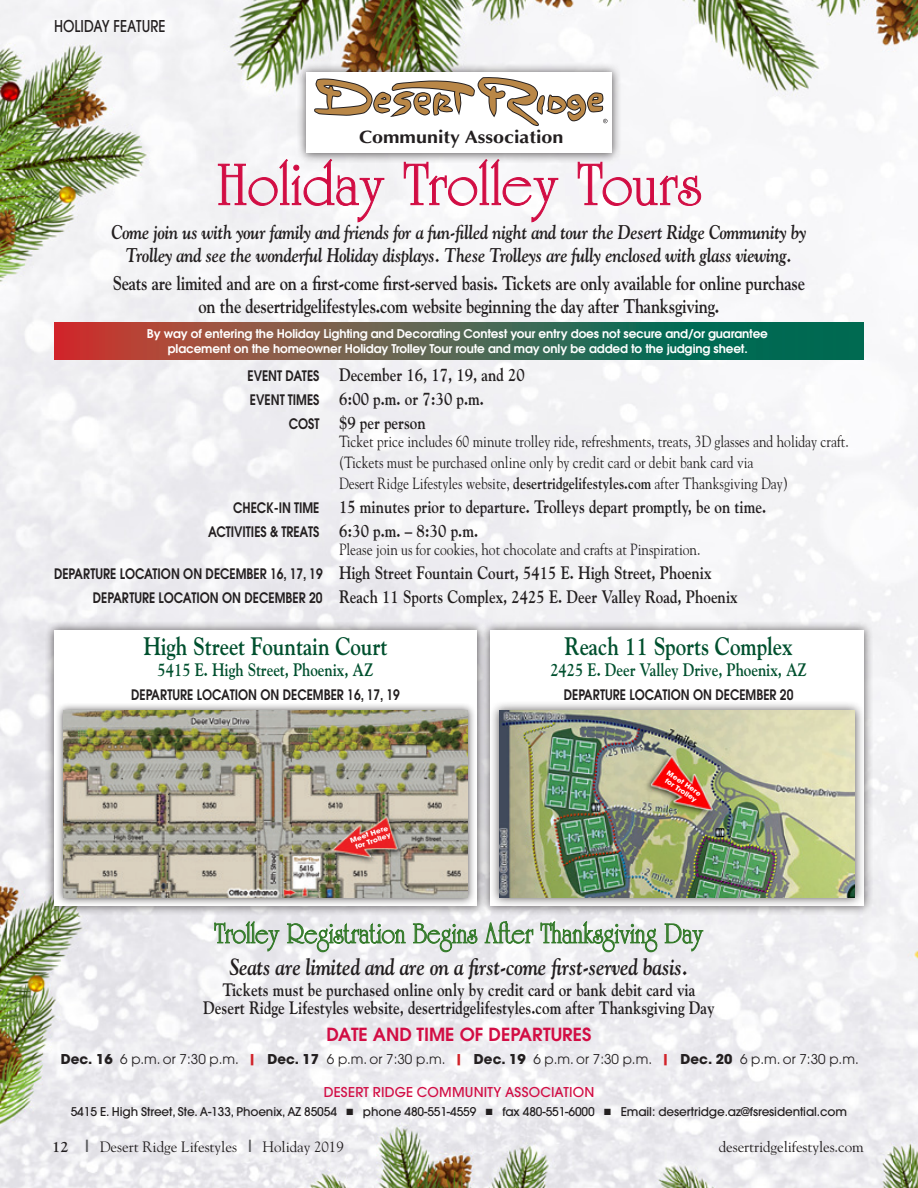
<style>
.page{position:relative;width:918px;height:1188px;background:#fff}
.page>*{position:absolute;margin:0;border:0;box-sizing:border-box;transform-origin:0 0}
.t1{font:63px "University Roman";letter-spacing:.01em;color:#d20d44}
.t2{font:29.7px "University Roman";color:#357b2b;scale:.91 1}
.t3{font:700 25.2px "Goudy";letter-spacing:-.005em;color:#00502e;scale:.83 1}
.t4{font:italic 700 23.4px "Goudy";letter-spacing:-.015em;color:#231f20;scale:.83 1}
.t5{font:italic 700 19.8px/22.5px "Goudy";letter-spacing:-.015em;color:#231f20;text-align:center;scale:.83 1}
.t6{font:700 19.8px/22.5px "Goudy";letter-spacing:-.015em;color:#231f20;text-align:center;scale:.83 1}
.t7{font:700 18px/24px "Goudy";color:#231f20;scale:.83 1}
.t8{font:700 18px "Goudy";letter-spacing:-.005em;color:#00502e;scale:.83 1}
.t9{font:600 18px "Avant Garde";color:#d20d44}
.t10{font:700 18px "Optima";color:#231f20;scale:1.1 1}
.t11{font:16.2px/21px "Goudy";color:#231f20;scale:.83 1}
.t12{font:500 16.2px "Avant Garde";letter-spacing:.005em;color:#231f20;scale:.83 1}
.t13{font:15px "Goudy";letter-spacing:-.005em;color:#231f20}
.t14{font:600 14.4px "Avant Garde";color:#231f20;scale:.83 1}
.t15{font:13.5px "Avant Garde";color:#231f20}
.t16{font:500 13.5px "Avant Garde";letter-spacing:.015em;color:#d20d44}
.t17{font:600 12px/15px "Avant Garde";letter-spacing:-.01em;color:#fff;text-align:center}
.t18{font:500 12px "Avant Garde";letter-spacing:-.01em;color:#231f20}
.t19{font:700 6.75px/7.5px "Avant Garde";color:#fff;text-align:center;scale:1.11 1}
.s1{font-family:"Avant Garde";font-weight:600;font-size:14.4px}
.s2{font-weight:700}
.s3{font-family:"Goudy";font-weight:700;font-size:18px}
.s4{font-weight:700;color:#d1232a}
.s5{font-family:"Goudy Heavyface";font-size:17.1px;color:#57585a}
</style>
<div class="page">
<img style="left:0;top:0;width:918px;height:1188px">
<svg style="left:218px;top:158px;width:167px;height:65px"></svg>
<svg style="left:403px;top:163px;width:156px;height:60px"></svg>
<svg style="left:577px;top:162px;width:124px;height:44px"></svg>
<svg style="left:54px;top:322px;width:810px;height:38px;background:#555f4c"></svg>
<div style="left:44px;top:620px;width:443px;height:295px;background:#231f20;opacity:.75"></div>
<div style="left:54px;top:630px;width:423px;height:275px;background:#fff"></div>
<div style="left:55px;top:702px;width:421px;height:204px;background:#231f20;opacity:.75"></div>
<img style="left:63px;top:710px;width:405px;height:188px">
<svg style="left:214px;top:921px;width:66px;height:31px;background:#c1d0c1"></svg>
<svg style="left:287px;top:922px;width:119px;height:31px"></svg>
<svg style="left:413px;top:923px;width:65px;height:30px;background:#bccdbc"></svg>
<svg style="left:484px;top:919px;width:50px;height:25px"></svg>
<svg style="left:540px;top:921px;width:118px;height:32px"></svg>
<svg style="left:664px;top:923px;width:40px;height:29px"></svg>
<div style="left:296px;top:62px;width:326px;height:101px;background:#231f20;opacity:.75"></div>
<div style="left:306px;top:72px;width:306px;height:81px;background:#fff"></div>
<svg style="left:314px;top:77px;width:294px;height:49px"></svg>
<div style="left:481px;top:620px;width:393px;height:295px;background:#231f20;opacity:.75"></div>
<div style="left:490px;top:630px;width:374px;height:275px;background:#fff"></div>
<div style="left:490px;top:701px;width:375px;height:207px;background:#231f20;opacity:.75"></div>
<img style="left:500px;top:710px;width:355px;height:188px">
<p class="t12" style="left:54px;top:16px;width:136px">HOLIDAY FEATURE</p>
<p class="t10" style="left:359px;top:126px;width:187px">Community Association</p>
<h1 class="t1" style="left:217px;top:148px;width:485px">Holiday Trolley Tours</h1>
<p class="t5" style="left:112px;top:221px;width:838px">Come join us with your family and friends for a fun-filled night and tour the Desert Ridge Community by<br>Trolley and see the wonderful Holiday displays. These Trolleys are fully enclosed with glass viewing.</p>
<p class="t6" style="left:113px;top:272px;width:836px">Seats are limited and are on a first-come first-served basis. Tickets are only available for online purchase on the desertridgelifestyles.com website beginning the day after Thanksgiving.</p>
<p class="t17" style="left:147px;top:326px;width:623px">By way of entering the Holiday Lighting and Decorating Contest your entry does not secure and/or guarantee placement on the homeowner Holiday Trolley Tour route and may only be added to the judging sheet.</p>
<p class="t7" style="left:247px;top:363px;width:336px"><span class="s1">EVENT DATES</span> December 16, 17, 19, and 20</p>
<p class="t7" style="left:250px;top:387px;width:284px"><span class="s1">EVENT TIMES</span> 6:00 p.m. or 7:30 p.m.</p>
<p class="t7" style="left:289px;top:411px;width:166px"><span class="s1">COST</span> $9 per person</p>
<p class="t11" style="left:339px;top:431px;width:616px">Ticket price includes 60 minute trolley ride, refreshments, treats, 3D glasses and holiday craft. (Tickets must be purchased online only by credit card or debit bank card via<br>Desert Ridge Lifestyles website, <span class="s2">desertridgelifestyles.com</span> after Thanksgiving Day)</p>
<p class="t7" style="left:233px;top:495px;width:644px"><span class="s1">CHECK-IN TIME</span> 15 minutes prior to departure. Trolleys depart promptly, be on time.</p>
<p class="t14" style="left:208px;top:523px;width:327px">ACTIVITIES &amp; TREATS <span class="s3">6:30 p.m. – 8:30 p.m.</span></p>
<p class="t11" style="left:339px;top:539px;width:437px">Please join us for cookies, hot chocolate and crafts at Pinspiration.</p>
<p class="t7" style="left:93px;top:561px;width:778px;text-indent:-39px"><span class="s1">DEPARTURE LOCATION ON DECEMBER 16, 17, 19</span> High Street Fountain Court, 5415 E. High Street, Phoenix<br><span class="s1">DEPARTURE LOCATION ON DECEMBER 20</span> Reach 11 Sports Complex, 2425 E. Deer Valley Road, Phoenix</p>
<h3 class="t3" style="left:143px;top:631px;width:296px">High Street Fountain Court</h3>
<p class="t8" style="left:158px;top:659px;width:261px">5415 E. High Street, Phoenix, AZ</p>
<p class="t14" style="left:131px;top:685px;width:325px">DEPARTURE LOCATION ON DECEMBER 16, 17, 19</p>
<h3 class="t3" style="left:565px;top:631px;width:276px">Reach 11 Sports Complex</h3>
<p class="t8" style="left:550px;top:659px;width:310px">2425 E. Deer Valley Drive, Phoenix, AZ</p>
<p class="t14" style="left:564px;top:685px;width:278px">DEPARTURE LOCATION ON DECEMBER 20</p>
<p class="t19" style="left:349px;top:837px;width:37px;rotate:-19deg">Meet Here for Trolley</p>
<p class="t19" style="left:670px;top:769px;width:37px;rotate:34deg">Meet Here for Trolley</p>
<h2 class="t2" style="left:215px;top:916px;width:538px">Trolley Registration Begins After Thanksgiving Day</h2>
<p class="t4" style="left:230px;top:952px;width:554px">Seats are limited and are on a first-come first-served basis.</p>
<p class="t7" style="left:203px;top:981px;width:618px;line-height:18px;text-align:center">Tickets must be purchased online only by credit card or bank debit card via<br>Desert Ridge Lifestyles website, desertridgelifestyles.com after Thanksgiving Day</p>
<p class="t9" style="left:327px;top:1023px;width:266px">DATE AND TIME OF DEPARTURES</p>
<p class="t15" style="left:61px;top:1051px;width:800px"><span class="s2">Dec. 16</span> 6 p.m. or 7:30 p.m. <span class="s4">|</span> <span class="s2">Dec. 17</span> 6 p.m. or 7:30 p.m. <span class="s4">|</span> <span class="s2">Dec. 19</span> 6 p.m. or 7:30 p.m. <span class="s4">|</span> <span class="s2">Dec. 20</span> 6 p.m. or 7:30 p.m.</p>
<p class="t16" style="left:324px;top:1084px;width:272px">DESERT RIDGE COMMUNITY ASSOCIATION</p>
<p class="t18" style="left:71px;top:1105px;width:778px">5415 E. High Street, Ste. A-133, Phoenix, AZ 85054 ■ phone 480-551-4559 ■ fax 480-551-6000 ■ Email: desertridge.az@fsresidential.com</p>
<p class="t13" style="left:52px;top:1137px;width:293px"><span class="s2">12</span> <span class="s5">|</span> Desert Ridge Lifestyles <span class="s5">|</span> Holiday 2019</p>
<p class="t13" style="left:719px;top:1137px;width:147px">desertridgelifestyles.com</p>
</div>
